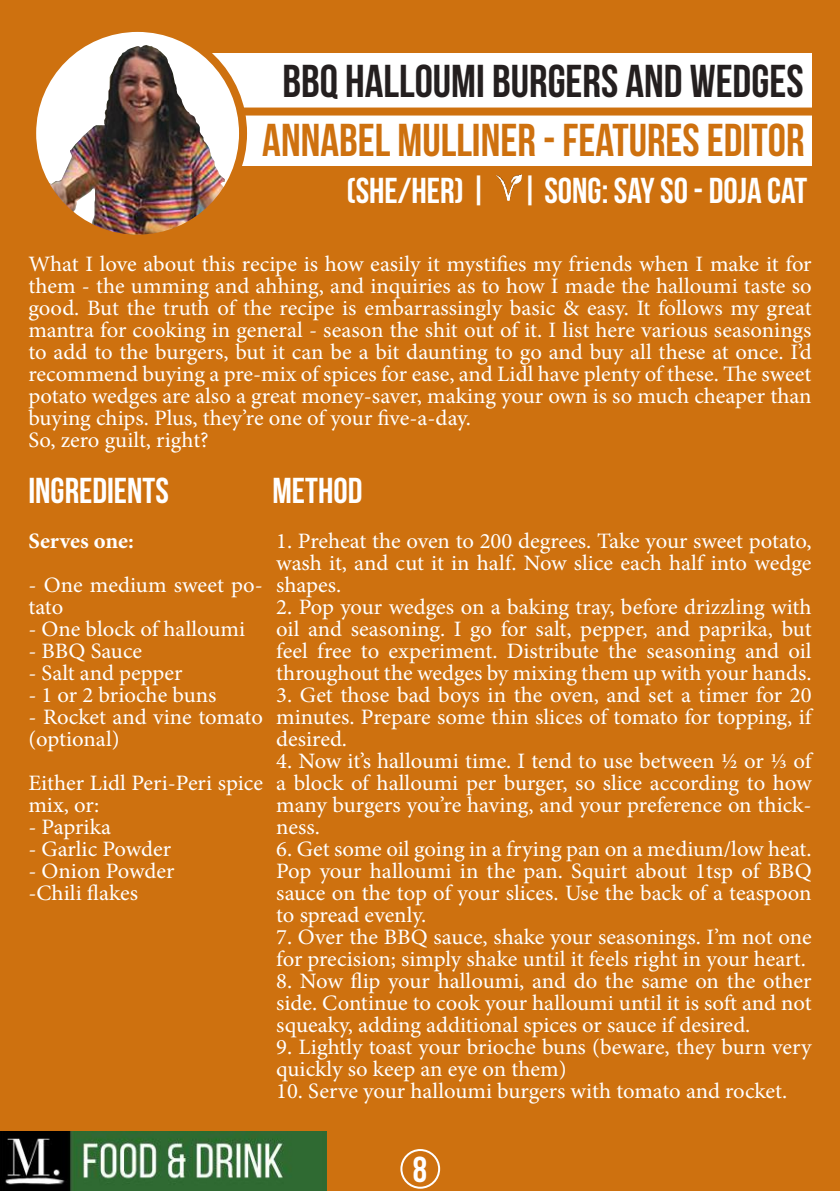
<style>
.page{position:relative;width:840px;height:1191px;background:#fff}
.page>*{position:absolute;margin:0;border:0;box-sizing:border-box;transform-origin:0 0}
.t1{font:46px "Bebas Neue";color:#ce710f}
.t2{font:46px "Bebas Neue";color:#241f1f}
.t3{font:36px "Bebas Neue";color:#fff}
.t4{font:22px/22px "Minion Pro";letter-spacing:-.005em;color:#fff}
.t5{font:700 22px "Minion Pro";color:#fff}
</style>
<div class="page">
<div style="left:0;top:0;width:839px;height:1191px;background:#ce710f"></div>
<img style="left:0;top:1131px;width:327px;height:59px">
<div style="left:136px;top:53px;width:675px;height:113px;background:#fff"></div>
<div style="left:187px;top:107px;width:633px;height:8px;background:#ce710f"></div>
<svg style="left:32px;top:28px;width:211px;height:211px;fill:#fff"></svg>
<img style="left:46px;top:45px;width:179px;height:189px">
<div style="left:28px;top:24px;width:219px;height:219px;border:8px solid #ce710f;border-radius:50%"></div>
<img style="left:496px;top:174px;width:25px;height:27px">
<div style="left:400px;top:1149px;width:40px;height:39px;border:2px solid #fff;border-radius:50%"></div>
<h1 class="t2" style="left:282px;top:56px;width:522px">BBQ HALLOUMI BURGERS AND WEDGES</h1>
<h1 class="t1" style="left:262px;top:115px;width:543px">ANNABEL MULLINER - FEATURES EDITOR</h1>
<h2 class="t3" style="left:346px;top:171px;width:462px">(SHE/HER) | | SONG: SAY SO - DOJA CAT</h2>
<p class="t4" style="left:28px;top:253px;width:784px">What I love about this recipe is how easily it mystifies my friends when I make it for them - the umming and ahhing, and inquiries as to how I made the halloumi taste so good. But the truth of the recipe is embarrassingly basic &amp; easy. It follows my great mantra for cooking in general - season the shit out of it. I list here various seasonings to add to the burgers, but it can be a bit daunting to go and buy all these at once. I’d recommend buying a pre-mix of spices for ease, and Lidl have plenty of these. The sweet potato wedges are also a great money-saver, making your own is so much cheaper than buying chips. Plus, they’re one of your five-a-day.<br>So, zero guilt, right?</p>
<h2 class="t3" style="left:28px;top:471px;width:142px">INGREDIENTS</h2>
<h2 class="t3" style="left:272px;top:471px;width:91px">METHOD</h2>
<p class="t5" style="left:28px;top:525px;width:107px">Serves one:</p>
<p class="t4" style="left:28px;top:574px;width:236px">- One medium sweet po&shy;tato</p>
<p class="t4" style="left:28px;top:618px;width:218px">- One block of halloumi</p>
<p class="t4" style="left:28px;top:640px;width:115px">- BBQ Sauce</p>
<p class="t4" style="left:28px;top:662px;width:156px">- Salt and pepper</p>
<p class="t4" style="left:28px;top:684px;width:189px">- 1 or 2 brioche buns</p>
<p class="t4" style="left:28px;top:706px;width:236px">- Rocket and vine tomato (optional)</p>
<p class="t4" style="left:28px;top:772px;width:236px">Either Lidl Peri-Peri spice mix, or:</p>
<p class="t4" style="left:28px;top:816px;width:84px">- Paprika</p>
<p class="t4" style="left:28px;top:838px;width:144px">- Garlic Powder</p>
<p class="t4" style="left:28px;top:860px;width:147px">- Onion Powder -Chili flakes</p>
<p class="t4" style="left:276px;top:530px;width:536px;text-align:justify">1. Preheat the oven to 200 degrees. Take your sweet potato, wash it, and cut it in half. Now slice each half into wedge shapes.</p>
<p class="t4" style="left:276px;top:596px;width:536px;text-align:justify">2. Pop your wedges on a baking tray, before drizzling with oil and seasoning. I go for salt, pepper, and paprika, but feel free to experiment. Distribute the seasoning and oil throughout the wedges by mixing them up with your hands.</p>
<p class="t4" style="left:276px;top:684px;width:536px;text-align:justify">3. Get those bad boys in the oven, and set a timer for 20 minutes. Prepare some thin slices of tomato for topping, if desired.</p>
<p class="t4" style="left:276px;top:750px;width:536px;text-align:justify">4. Now it’s halloumi time. I tend to use between ½ or ⅓ of a block of halloumi per burger, so slice according to how many burgers you’re having, and your preference on thick&shy;ness.</p>
<p class="t4" style="left:276px;top:838px;width:536px;text-align:justify">6. Get some oil going in a frying pan on a medium/low heat.<br>Pop your halloumi in the pan. Squirt about 1tsp of BBQ sauce on the top of your slices. Use the back of a teaspoon to spread evenly.</p>
<p class="t4" style="left:276px;top:926px;width:536px">7. Over the BBQ sauce, shake your seasonings. I’m not one for precision; simply shake until it feels right in your heart.</p>
<p class="t4" style="left:276px;top:970px;width:536px;text-align:justify">8. Now flip your halloumi, and do the same on the other side. Continue to cook your halloumi until it is soft and not squeaky, adding additional spices or sauce if desired.</p>
<p class="t4" style="left:276px;top:1036px;width:536px">9. Lightly toast your brioche buns (beware, they burn very quickly so keep an eye on them)</p>
<p class="t4" style="left:276px;top:1080px;width:512px">10. Serve your halloumi burgers with tomato and rocket.</p>
<h2 class="t3" style="left:412px;top:1149px;width:16px">8</h2>
</div>
